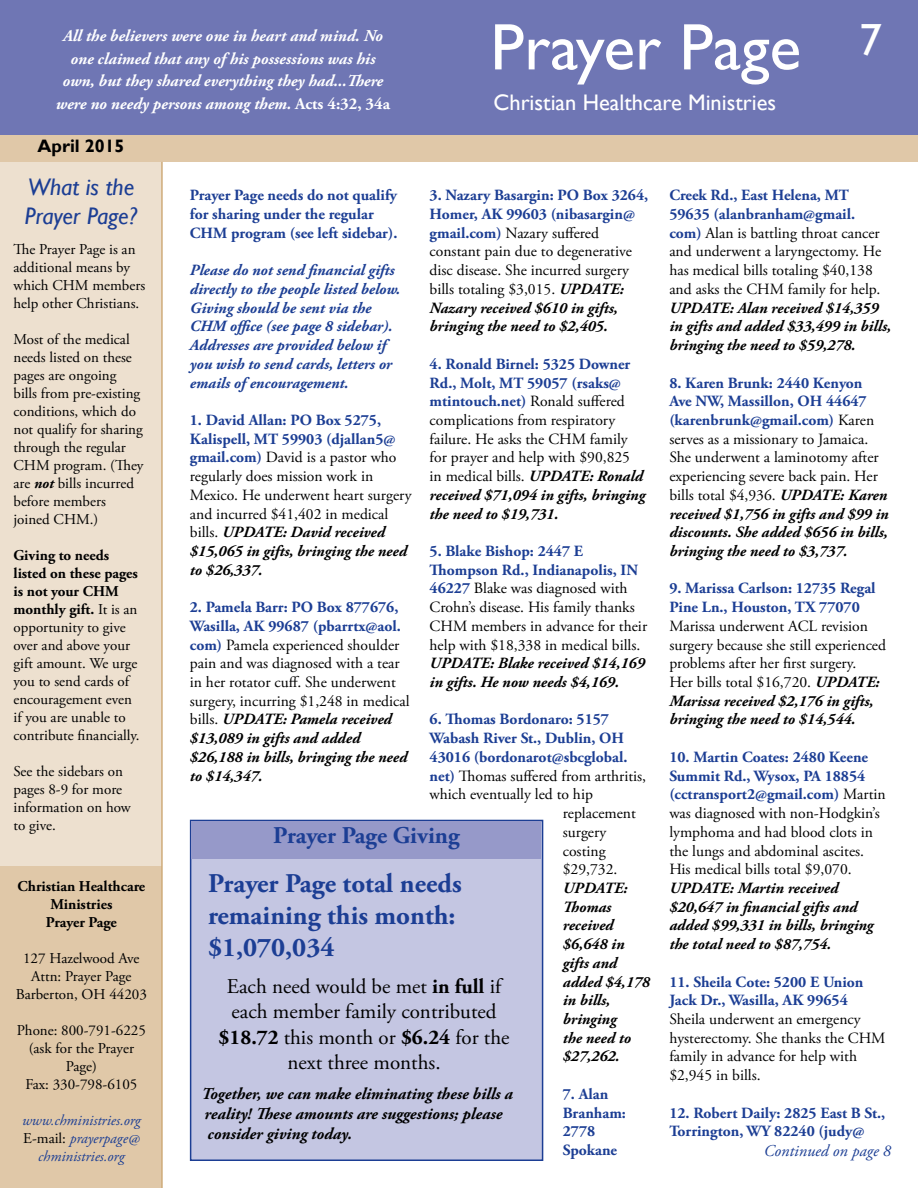
<style>
.page{position:relative;width:918px;height:1188px;background:#fff}
.page>*{position:absolute;margin:0;border:0;box-sizing:border-box;transform-origin:0 0}
.t1{font:66px "Gill Sans";color:#fff}
.t2{font:45px "Gill Sans";color:#fff}
.t3{font:700 27px/32.4px "Adobe Garamond Pro";color:#1c3e94}
.t4{font:italic 24px/28.8px "Gill Sans";color:#1c3e94}
.t5{font:700 24px "Adobe Garamond Pro";color:#1c3e94}
.t6{font:22.5px "Gill Sans";color:#fff}
.t7{font:21px/25.2px "Adobe Garamond Pro";color:#000;text-align:center}
.t8{font:700 18px "Gill Sans";color:#000}
.t9{font:italic 700 16.5px/22.5px "Adobe Garamond Pro";color:#fff;text-align:center}
.t10{font:italic 700 16.5px/19.8px "Adobe Garamond Pro";color:#000}
.t11{font:italic 16.5px "Adobe Garamond Pro";color:#1c3e94}
.t12{font:15.6px/18.8px "Adobe Garamond Pro";color:#000}
.t13{font:700 15.6px/18.8px "Adobe Garamond Pro";color:#1c3e94}
.t14{font:italic 700 15.6px/18.8px "Adobe Garamond Pro";color:#000}
.t15{font:italic 700 15.6px/18.8px "Adobe Garamond Pro";color:#1c3e94}
.t16{font:15px/18px "Adobe Garamond Pro";color:#000}
.t17{font:italic 15px/18px "Adobe Garamond Pro";color:#1c3e94;text-align:center}
.t18{font:700 15px/18px "Adobe Garamond Pro";color:#000;text-align:center}
.s1{font-style:normal}
.s2{font-weight:700;font-style:italic}
.s3{font-weight:700}
.s4{font-style:normal;color:#000}
.s5{font-weight:700;color:#1c3e94}
</style>
<div class="page">
<div style="left:0;top:0;width:918px;height:135px;background:#6f76b4"></div>
<div style="left:0;top:135px;width:918px;height:27px;background:#e0c8a8"></div>
<div style="left:0;top:863px;width:162px;height:325px;background:#e0c8a8"></div>
<div style="left:0;top:162px;width:162px;height:704px;background:#ede0cf"></div>
<hr style="left:161px;top:162px;width:2px;height:1026px;background:#cfab7a">
<div style="left:190px;top:820px;width:353px;height:341px;background:#c4c6e2;border:2px solid #1c3e94"></div>
<div style="left:192px;top:821px;width:349px;height:38px;background:#9699c9"></div>
<p class="t9" style="left:56px;top:25px;width:336px">All the believers were one in heart and mind. No one claimed that any of his possessions was his own, but they shared everything they had...There were no needy persons among them. <span class="s1">Acts 4:32, 34a</span></p>
<p class="t8" style="left:37px;top:136px;width:89px">April 2015</p>
<h1 class="t1" style="left:490px;top:9px;width:312px">Prayer Page</h1>
<h3 class="t6" style="left:494px;top:89px;width:284px">Christian Healthcare Ministries</h3>
<h2 class="t2" style="left:860px;top:14px;width:24px">7</h2>
<h3 class="t4" style="left:25px;top:173px;width:114px">What is the<br>Prayer Page?</h3>
<p class="t16" style="left:14px;top:241px;width:133px">The Prayer Page is an additional means by which CHM members help other Christians.</p>
<p class="t16" style="left:14px;top:331px;width:132px">Most of the medical needs listed on these pages are ongoing bills from pre-existing conditions, which do not qualify for sharing through the regular<br>CHM program. (They are <span class="s2">not</span> bills incurred before members joined CHM.)</p>
<p class="t16" style="left:14px;top:547px;width:128px"><span class="s3">Giving to needs listed on these pages is not your CHM monthly gift.</span> It is an opportunity to give over and above your gift amount. We urge you to send cards of encouragement even if you are unable to contribute financially.</p>
<p class="t16" style="left:14px;top:763px;width:119px">See the sidebars on pages 8-9 for more information on how to give.</p>
<p class="t18" style="left:17px;top:878px;width:129px">Christian Healthcare<br>Ministries<br>Prayer Page</p>
<p class="t16" style="left:16px;top:950px;width:133px;text-align:center">127 Hazelwood Ave<br>Attn: Prayer Page<br>Barberton, OH 44203</p>
<p class="t16" style="left:17px;top:1022px;width:131px;text-align:center">Phone: 800-791-6225 (ask for the Prayer<br>Page)<br>Fax: 330-798-6105</p>
<p class="t17" style="left:22px;top:1112px;width:120px">www.chministries.org<br><span class="s4">E-mail:</span> prayerpage@ chministries.org</p>
<p class="t13" style="left:190px;top:186px;width:209px">Prayer Page needs do not qualify for sharing under the regular<br>CHM program (see left sidebar).</p>
<p class="t15" style="left:190px;top:261px;width:212px">Please do not send financial gifts directly to the people listed below.<br>Giving should be sent via the<br>CHM office (see page 8 sidebar).<br>Addresses are provided below if you wish to send cards, letters or emails of encouragement.</p>
<p class="t12" style="left:190px;top:411px;width:223px"><span class="s5">1. David Allan: PO Box 5275,<br>Kalispell, MT 59903 (djallan5@ gmail.com)</span> David is a pastor who regularly does mission work in<br>Mexico. He underwent heart surgery and incurred $41,402 in medical bills. <span class="s2">UPDATE: David received $15,065 in gifts, bringing the need to $26,337.</span></p>
<p class="t12" style="left:190px;top:598px;width:221px"><span class="s5">2. Pamela Barr: PO Box 877676,<br>Wasilla, AK 99687 (pbarrtx@aol. com)</span> Pamela experienced shoulder pain and was diagnosed with a tear in her rotator cuff. She underwent surgery, incurring $1,248 in medical bills. <span class="s2">UPDATE: Pamela received $13,089 in gifts and added $26,188 in bills, bringing the need to $14,347.</span></p>
<p class="t12" style="left:430px;top:187px;width:220px"><span class="s5">3. Nazary Basargin: PO Box 3264,<br>Homer, AK 99603 (nibasargin@ gmail.com)</span> Nazary suffered constant pain due to degenerative disc disease. She incurred surgery bills totaling $3,015. <span class="s2">UPDATE:<br>Nazary received $610 in gifts, bringing the need to $2,405.</span></p>
<p class="t12" style="left:430px;top:355px;width:217px"><span class="s5">4. Ronald Birnel: 5325 Downer<br>Rd., Molt, MT 59057 (rsaks@ mtintouch.net)</span> Ronald suffered complications from respiratory failure. He asks the CHM family for prayer and help with $90,825 in medical bills. <span class="s2">UPDATE: Ronald received $71,094 in gifts, bringing the need to $19,731.</span></p>
<p class="t12" style="left:430px;top:542px;width:219px"><span class="s5">5. Blake Bishop: 2447 E<br>Thompson Rd., Indianapolis, IN<br>46227</span> Blake was diagnosed with<br>Crohn’s disease. His family thanks<br>CHM members in advance for their help with $18,338 in medical bills.</p>
<p class="t14" style="left:430px;top:654px;width:217px">UPDATE: Blake received $14,169 in gifts. He now needs $4,169.</p>
<p class="t13" style="left:430px;top:710px;width:181px">6. Thomas Bordonaro: 5157</p>
<p class="t13" style="left:430px;top:729px;width:196px">Wabash River St., Dublin, OH</p>
<p class="t13" style="left:430px;top:748px;width:199px">43016 (bordonarot@sbcglobal.</p>
<p class="t12" style="left:430px;top:767px;width:218px"><span class="s5">net)</span> Thomas suffered from arthritis,</p>
<p class="t12" style="left:430px;top:786px;width:165px">which eventually led to hip</p>
<p class="t12" style="left:563px;top:804px;width:75px">replacement</p>
<p class="t12" style="left:563px;top:823px;width:45px">surgery</p>
<p class="t12" style="left:563px;top:842px;width:44px">costing</p>
<p class="t12" style="left:563px;top:860px;width:56px">$29,732.</p>
<p class="t14" style="left:563px;top:879px;width:89px">UPDATE:<br>Thomas received $6,648 in gifts and added $4,178 in bills, bringing<br>the need to $27,262.</p>
<p class="t13" style="left:563px;top:1085px;width:65px">7. Alan<br>Branham:<br>2778<br>Spokane</p>
<h3 class="t5" style="left:273px;top:821px;width:188px">Prayer Page Giving</h3>
<h3 class="t3" style="left:208px;top:867px;width:255px">Prayer Page total needs remaining this month: $1,070,034</h3>
<h3 class="t7" style="left:219px;top:975px;width:292px">Each need would be met <span class="s3">in full</span> if each member family contributed <span class="s3">$18.72</span> this month or <span class="s3">$6.24</span> for the next three months.</h3>
<p class="t10" style="left:202px;top:1084px;width:313px">Together, we can make eliminating these bills a reality! These amounts are suggestions; please consider giving today.</p>
<p class="t12" style="left:669px;top:187px;width:213px"><span class="s5">Creek Rd., East Helena, MT<br>59635 (alanbranham@gmail. com)</span> Alan is battling throat cancer and underwent a laryngectomy. He has medical bills totaling $40,138 and asks the CHM family for help.</p>
<p class="t14" style="left:669px;top:299px;width:223px">UPDATE: Alan received $14,359 in gifts and added $33,499 in bills, bringing the need to $59,278.</p>
<p class="t12" style="left:669px;top:374px;width:221px"><span class="s5">8. Karen Brunk: 2440 Kenyon<br>Ave NW, Massillon, OH 44647 (karenbrunk@gmail.com)</span> Karen serves as a missionary to Jamaica.<br>She underwent a laminotomy after experiencing severe back pain. Her bills total $4,936. <span class="s2">UPDATE: Karen received $1,756 in gifts and $99 in discounts. She added $656 in bills, bringing the need to $3,737.</span></p>
<p class="t13" style="left:669px;top:579px;width:208px">9. Marissa Carlson: 12735 Regal<br>Pine Ln., Houston, TX 77070</p>
<p class="t12" style="left:669px;top:617px;width:218px">Marissa underwent ACL revision surgery because she still experienced problems after her first surgery.<br>Her bills total $16,720. <span class="s2">UPDATE:<br>Marissa received $2,176 in gifts, bringing the need to $14,544.</span></p>
<p class="t12" style="left:669px;top:748px;width:218px"><span class="s5">10. Martin Coates: 2480 Keene<br>Summit Rd., Wysox, PA 18854 (cctransport2@gmail.com)</span> Martin was diagnosed with non-Hodgkin’s lymphoma and had blood clots in the lungs and abdominal ascites.<br>His medical bills total $9,070.</p>
<p class="t14" style="left:669px;top:879px;width:206px">UPDATE: Martin received $20,647 in financial gifts and added $99,331 in bills, bringing the total need to $87,754.</p>
<p class="t13" style="left:669px;top:973px;width:196px">11. Sheila Cote: 5200 E Union<br>Jack Dr., Wasilla, AK 99654</p>
<p class="t12" style="left:669px;top:1010px;width:218px">Sheila underwent an emergency hysterectomy. She thanks the CHM family in advance for help with $2,945 in bills.</p>
<p class="t13" style="left:669px;top:1104px;width:217px">12. Robert Daily: 2825 East B St.,<br>Torrington, WY 82240 (judy@</p>
<p class="t11" style="left:764px;top:1141px;width:129px">Continued on page 8</p>
</div>
